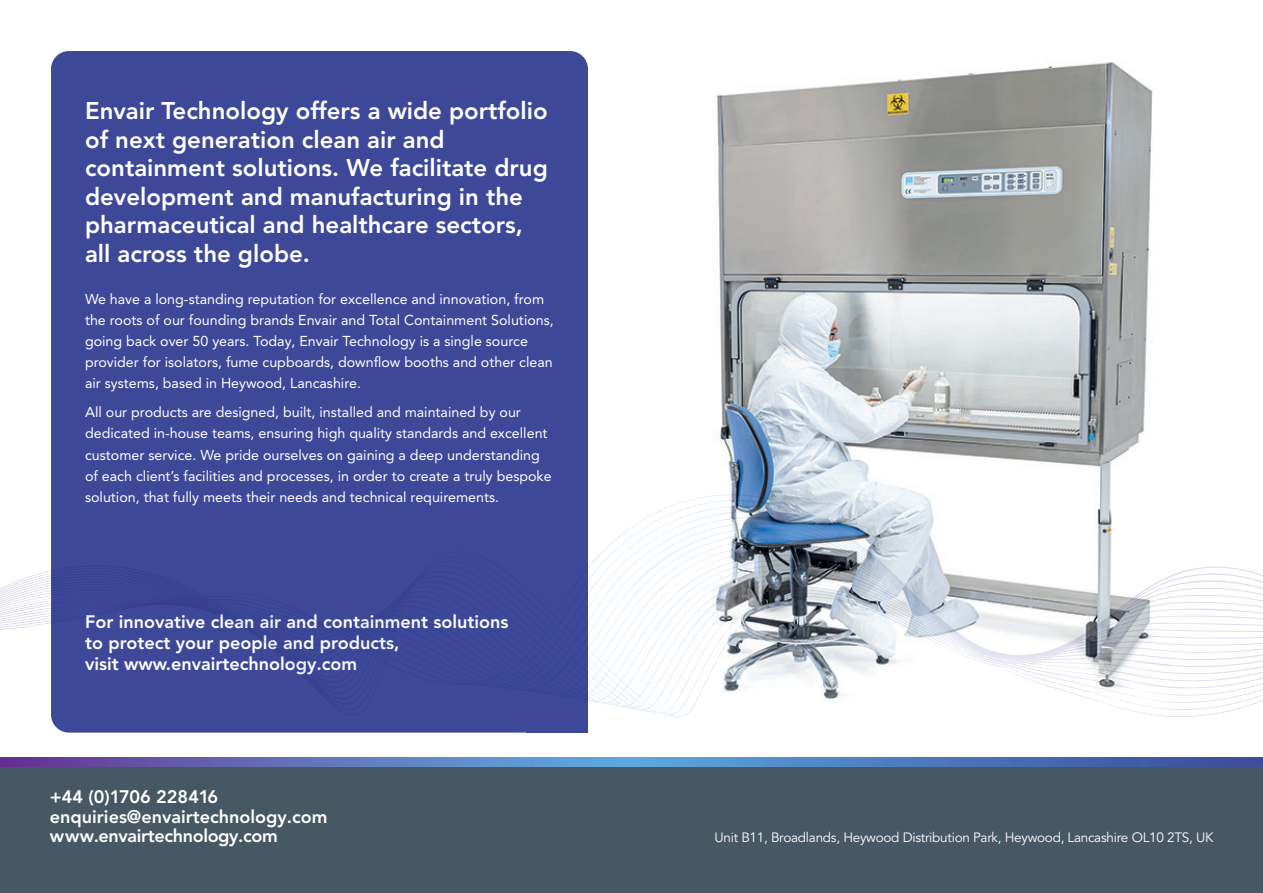
<style>
.page{position:relative;width:1263px;height:893px;background:#fff}
.page>*{position:absolute;margin:0;border:0;box-sizing:border-box;transform-origin:0 0}
.t1{font:800 24px/28.5px "Avenir LT Pro";color:#fff}
.t2{font:800 18px/21px "Avenir LT Pro";color:#fff}
.t3{font:800 18px "Avenir LT Pro";letter-spacing:-.02em;color:#fff}
.t4{font:14.25px/21px "Avenir LT Pro";color:#fff}
.t5{font:13.5px "Avenir LT Pro";letter-spacing:-.02em;color:#fff}
</style>
<div class="page">
<div style="left:51px;top:51px;width:537px;height:682px;background:#3e4899;border-radius:18px"></div>
<div style="left:527px;top:693px;width:61px;height:40px;background:#3e4899"></div>
<div style="left:0;top:765px;width:1263px;height:128px;background:#475865"></div>
<svg style="left:0;top:758px;width:1263px;height:8px"></svg>
<img style="left:717px;top:61px;width:436px;height:433px">
<svg style="left:690px;top:494px;width:421px;height:6px"></svg>
<svg style="left:671px;top:500px;width:440px;height:6px"></svg>
<svg style="left:660px;top:506px;width:451px;height:5px"></svg>
<svg style="left:648px;top:511px;width:464px;height:6px"></svg>
<svg style="left:638px;top:517px;width:474px;height:6px"></svg>
<svg style="left:631px;top:523px;width:481px;height:5px"></svg>
<svg style="left:622px;top:528px;width:490px;height:6px"></svg>
<svg style="left:616px;top:534px;width:496px;height:5px"></svg>
<svg style="left:610px;top:539px;width:502px;height:5px"></svg>
<svg style="left:604px;top:544px;width:508px;height:6px"></svg>
<svg style="left:0;top:551px;width:1263px;height:166px"></svg>
<p class="t1" style="left:85px;top:97px;width:464px">Envair Technology offers a wide portfolio of next generation clean air and containment solutions. We facilitate drug development and manufacturing in the pharmaceutical and healthcare sectors, all across the globe.</p>
<p class="t4" style="left:85px;top:288px;width:470px">We have a long-standing reputation for excellence and innovation, from the roots of our founding brands Envair and Total Containment Solutions, going back over 50 years. Today, Envair Technology is a single source provider for isolators, fume cupboards, downflow booths and other clean air systems, based in Heywood, Lancashire.</p>
<p class="t4" style="left:85px;top:402px;width:468px">All our products are designed, built, installed and maintained by our dedicated in-house teams, ensuring high quality standards and excellent customer service. We pride ourselves on gaining a deep understanding of each client’s facilities and processes, in order to create a truly bespoke solution, that fully meets their needs and technical requirements.</p>
<p class="t2" style="left:85px;top:611px;width:425px">For innovative clean air and containment solutions to protect your people and products,<br>visit www.envairtechnology.com</p>
<p class="t2" style="left:50px;top:787px;width:170px">+44 (0)1706 228416</p>
<p class="t2" style="left:50px;top:806px;width:279px">enquiries@envairtechnology.com</p>
<p class="t3" style="left:50px;top:825px;width:229px">www.envairtechnology.com</p>
<p class="t5" style="left:714px;top:829px;width:500px">Unit B11, Broadlands, Heywood Distribution Park, Heywood, Lancashire OL10 2TS, UK</p>
</div>
